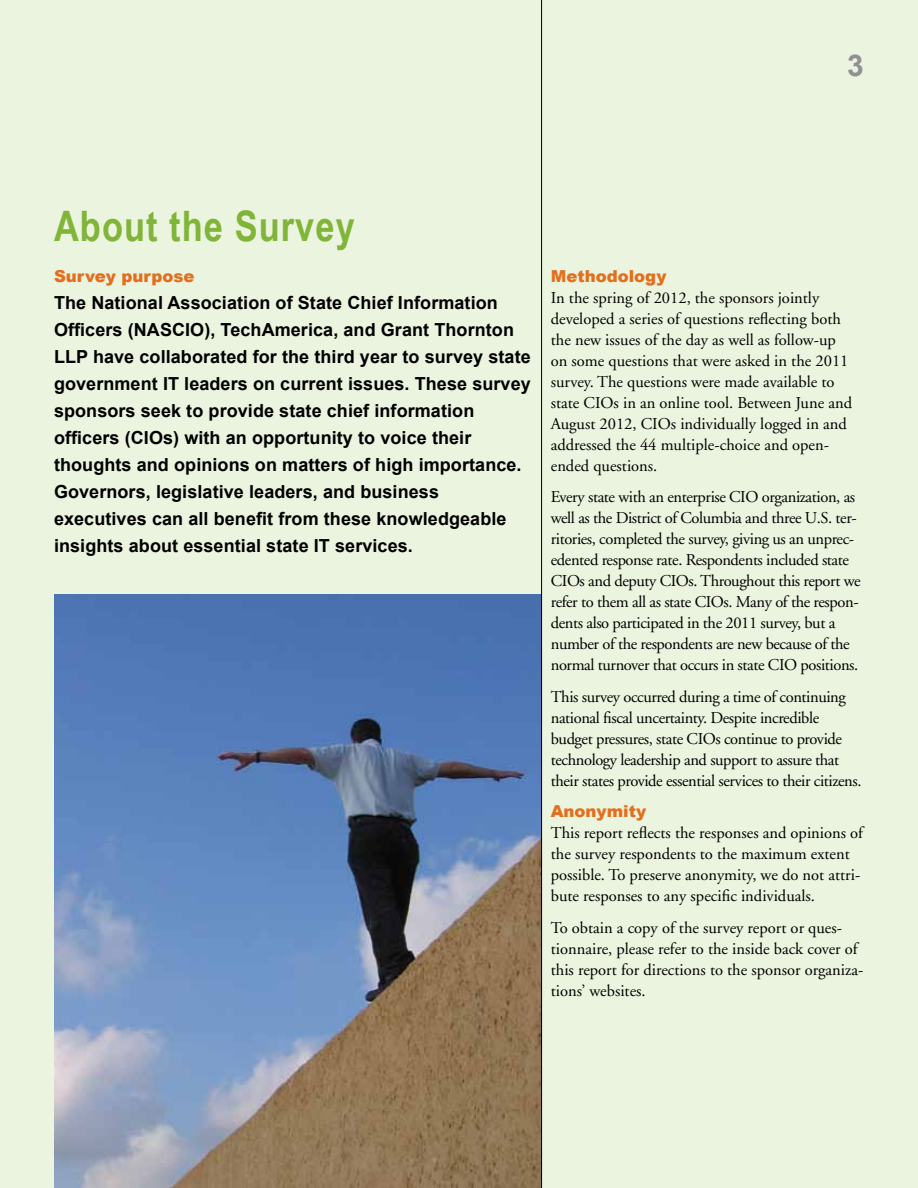
<style>
.page{position:relative;width:918px;height:1188px;background:#ebf4de}
.page>*{position:absolute;margin:0;border:0;box-sizing:border-box;transform-origin:0 0}
.t1{font:700 42px "Arial Narrow";letter-spacing:.025em;color:#80b539}
.t2{font:700 30px "Arial";color:#919195}
.t3{font:700 18px/27px "Arial";letter-spacing:.005em;color:#000}
.t4{font:16.5px/21px "Adobe Garamond";letter-spacing:-.015em;color:#000}
.t5{font:900 16.5px "Arial";color:#e36f1e}
</style>
<div class="page">
<img style="left:54px;top:594px;width:487px;height:594px">
<hr style="left:541px;top:0;width:1px;height:1188px;background:#000">
<h2 class="t2" style="left:847px;top:46px;width:18px">3</h2>
<h1 class="t1" style="left:54px;top:194px;width:302px">About the Survey</h1>
<p class="t5" style="left:54px;top:264px;width:142px">Survey purpose</p>
<p class="t3" style="left:54px;top:290px;width:478px">The National Association of State Chief Information Officers (NASCIO), TechAmerica, and Grant Thornton LLP have collaborated for the third year to survey state government IT leaders on current issues. These survey sponsors seek to provide state chief information officers (CIOs) with an opportunity to voice their thoughts and opinions on matters of high importance.<br>Governors, legislative leaders, and business executives can all benefit from these knowledgeable insights about essential state IT services.</p>
<p class="t5" style="left:551px;top:264px;width:117px">Methodology</p>
<p class="t4" style="left:551px;top:288px;width:303px">In the spring of 2012, the sponsors jointly developed a series of questions reflecting both the new issues of the day as well as follow-up on some questions that were asked in the 2011 survey. The questions were made available to state CIOs in an online tool. Between June and August 2012, CIOs individually logged in and addressed the 44 multiple-choice and open&shy;ended questions.</p>
<p class="t4" style="left:551px;top:487px;width:311px">Every state with an enterprise CIO organization, as well as the District of Columbia and three U.S. ter&shy;ritories, completed the survey, giving us an unprec&shy;edented response rate. Respondents included state CIOs and deputy CIOs. Throughout this report we refer to them all as state CIOs. Many of the respon&shy;dents also participated in the 2011 survey, but a number of the respondents are new because of the normal turnover that occurs in state CIO positions.</p>
<p class="t4" style="left:551px;top:687px;width:312px">This survey occurred during a time of continuing national fiscal uncertainty. Despite incredible budget pressures, state CIOs continue to provide technology leadership and support to assure that their states provide essential services to their citizens.</p>
<p class="t5" style="left:551px;top:800px;width:97px">Anonymity</p>
<p class="t4" style="left:551px;top:823px;width:314px">This report reflects the responses and opinions of the survey respondents to the maximum extent possible. To preserve anonymity, we do not attri&shy;bute responses to any specific individuals.</p>
<p class="t4" style="left:551px;top:918px;width:314px">To obtain a copy of the survey report or ques&shy;tionnaire, please refer to the inside back cover of this report for directions to the sponsor organiza&shy;tions’ websites.</p>
</div>
